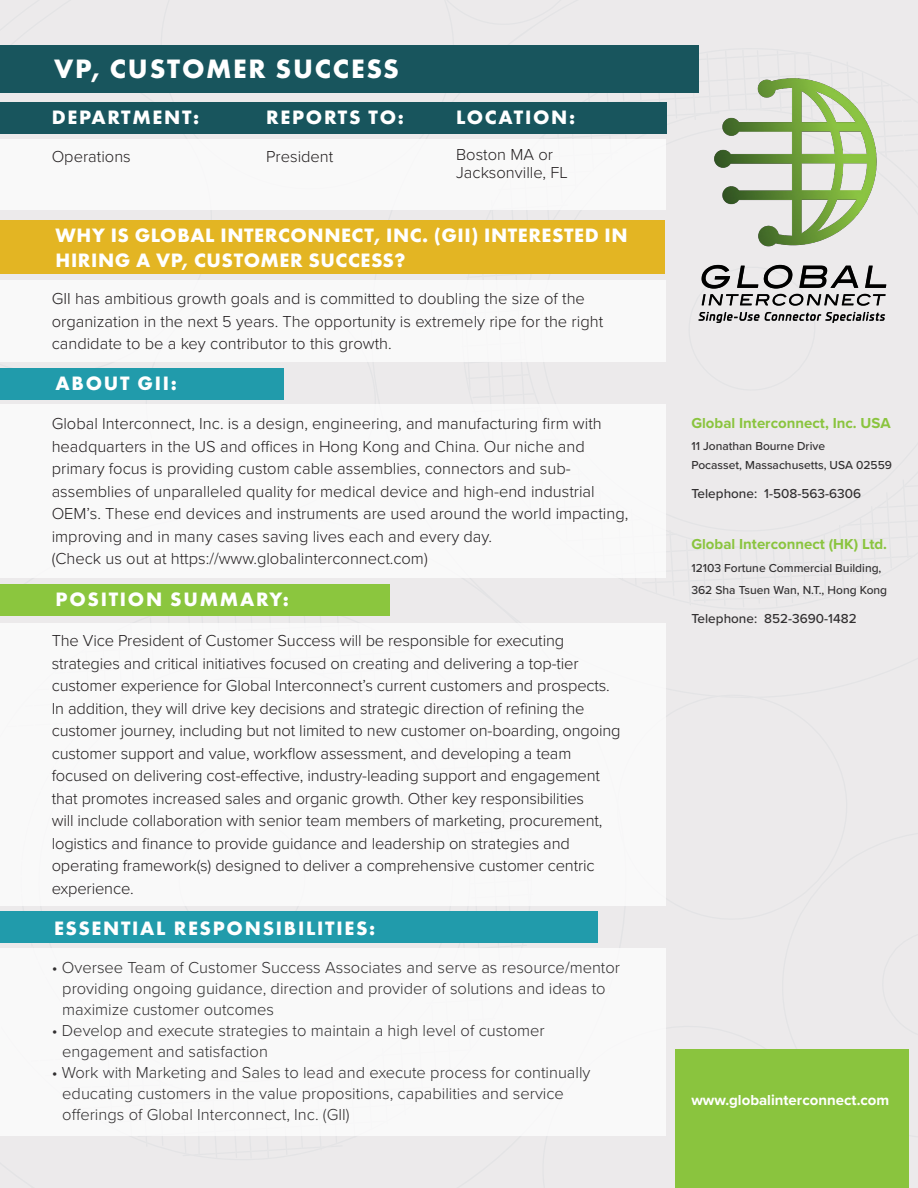
<style>
.page{position:relative;width:918px;height:1188px;background:#fff}
.page>*{position:absolute;margin:0;border:0;box-sizing:border-box;transform-origin:0 0}
.t1{font:700 27.6px "Futura PT";letter-spacing:.065em;color:#fff}
.t2{font:700 20.1px "Futura PT";letter-spacing:.085em;color:#fff}
.t3{font:700 20.1px/25.3px "Futura PT";letter-spacing:.03em;color:#fff}
.t4{font:300 16.5px/22.5px "Proxima Nova";letter-spacing:-.01em;color:#231f20}
.t5{font:300 16.5px "Proxima Nova";color:#312f30}
.t6{font:700 15px "Proxima Nova";color:#8ac43e}
.t7{font:700 15px "Proxima Nova";color:#fff}
.t8{font:500 13.5px "Proxima Nova";color:#312f30}
.t9{font:500 12px "Proxima Nova";color:#312f30}
</style>
<div class="page">
<div style="left:629px;top:1159px;width:289px;height:29px;background:#eceaeb"></div>
<div style="left:0;top:0;width:918px;height:50px;background:#eceaeb"></div>
<div style="left:7px;top:50px;width:911px;height:1109px;background:#eceaeb"></div>
<div style="left:0;top:578px;width:629px;height:610px;background:#eceaeb"></div>
<div style="left:0;top:45px;width:699px;height:48px;background:#18555d"></div>
<div style="left:675px;top:1050px;width:233px;height:138px;background:#8ac43e"></div>
<div style="left:0;top:102px;width:666px;height:31px;background:#18555d"></div>
<div style="left:0;top:139px;width:665px;height:71px;background:#fff"></div>
<img style="left:694px;top:72px;width:206px;height:195px">
<img style="left:693px;top:254px;width:198px;height:73px">
<div style="left:0;top:623px;width:665px;height:283px;background:#fff"></div>
<div style="left:0;top:584px;width:390px;height:31px;background:#8bc63e"></div>
<div style="left:0;top:281px;width:665px;height:81px;background:#fff"></div>
<div style="left:0;top:220px;width:664px;height:54px;background:#e3b523"></div>
<div style="left:0;top:405px;width:665px;height:173px;background:#fff"></div>
<div style="left:0;top:368px;width:284px;height:31px;background:#219bab"></div>
<div style="left:0;top:912px;width:597px;height:31px;background:#219bab"></div>
<div style="left:0;top:949px;width:665px;height:187px;background:#fff"></div>
<p class="t1" style="left:54px;top:51px;width:346px">VP, CUSTOMER SUCCESS</p>
<p class="t2" style="left:52px;top:105px;width:149px">DEPARTMENT:</p>
<p class="t4" style="left:52px;top:144px;width:81px">Operations</p>
<p class="t2" style="left:266px;top:105px;width:139px">REPORTS TO:</p>
<p class="t4" style="left:266px;top:144px;width:69px">President</p>
<p class="t2" style="left:456px;top:105px;width:120px">LOCATION:</p>
<p class="t4" style="left:456px;top:142px;width:98px">Boston MA or</p>
<p class="t4" style="left:456px;top:160px;width:113px">Jacksonville, FL</p>
<p class="t3" style="left:56px;top:222px;width:573px">WHY IS GLOBAL INTERCONNECT, INC. (GII) INTERESTED IN<br>HIRING A VP, CUSTOMER SUCCESS?</p>
<p class="t4" style="left:52px;top:287px;width:553px">GII has ambitious growth goals and is committed to doubling the size of the organization in the next 5 years. The opportunity is extremely ripe for the right candidate to be a key contributor to this growth.</p>
<p class="t2" style="left:56px;top:370px;width:123px">ABOUT GII:</p>
<p class="t4" style="left:52px;top:411px;width:578px">Global Interconnect, Inc. is a design, engineering, and manufacturing firm with headquarters in the US and offices in Hong Kong and China. Our niche and primary focus is providing custom cable assemblies, connectors and sub&shy;assemblies of unparalleled quality for medical device and high-end industrial OEM’s. These end devices and instruments are used around the world impacting, improving and in many cases saving lives each and every day.</p>
<p class="t4" style="left:52px;top:546px;width:378px">(Check us out at https://www.globalinterconnect.com)</p>
<p class="t2" style="left:56px;top:587px;width:235px">POSITION SUMMARY:</p>
<p class="t4" style="left:52px;top:629px;width:570px">The Vice President of Customer Success will be responsible for executing strategies and critical initiatives focused on creating and delivering a top-tier customer experience for Global Interconnect’s current customers and prospects.<br>In addition, they will drive key decisions and strategic direction of refining the customer journey, including but not limited to new customer on-boarding, ongoing customer support and value, workflow assessment, and developing a team focused on delivering cost-effective, industry-leading support and engagement that promotes increased sales and organic growth. Other key responsibilities<br>will include collaboration with senior team members of marketing, procurement, logistics and finance to provide guidance and leadership on strategies and operating framework(s) designed to deliver a comprehensive customer centric experience.</p>
<p class="t2" style="left:54px;top:915px;width:323px">ESSENTIAL RESPONSIBILITIES:</p>
<p class="t5" style="left:52px;top:955px;width:570px">• Oversee Team of Customer Success Associates and serve as resource/mentor</p>
<p class="t5" style="left:62px;top:976px;width:545px">providing ongoing guidance, direction and provider of solutions and ideas to</p>
<p class="t5" style="left:62px;top:997px;width:213px">maximize customer outcomes</p>
<p class="t5" style="left:52px;top:1018px;width:495px">• Develop and execute strategies to maintain a high level of customer</p>
<p class="t5" style="left:62px;top:1039px;width:207px">engagement and satisfaction</p>
<p class="t5" style="left:52px;top:1060px;width:540px">• Work with Marketing and Sales to lead and execute process for continually</p>
<p class="t5" style="left:62px;top:1081px;width:503px">educating customers in the value propositions, capabilities and service</p>
<p class="t5" style="left:62px;top:1102px;width:289px">offerings of Global Interconnect, Inc. (GII)</p>
<p class="t6" style="left:691px;top:411px;width:201px">Global Interconnect, Inc. USA</p>
<p class="t9" style="left:691px;top:437px;width:135px">11 Jonathan Bourne Drive</p>
<p class="t9" style="left:691px;top:456px;width:202px">Pocasset, Massachusetts, USA 02559</p>
<p class="t8" style="left:691px;top:484px;width:171px">Telephone: 1-508-563-6306</p>
<p class="t6" style="left:691px;top:533px;width:197px">Global Interconnect (HK) Ltd.</p>
<p class="t9" style="left:691px;top:559px;width:192px">12103 Fortune Commercial Building,</p>
<p class="t9" style="left:691px;top:581px;width:197px">362 Sha Tsuen Wan, N.T., Hong Kong</p>
<p class="t8" style="left:691px;top:609px;width:167px">Telephone: 852-3690-1482</p>
<p class="t7" style="left:691px;top:1089px;width:199px">www.globalinterconnect.com</p>
</div>
